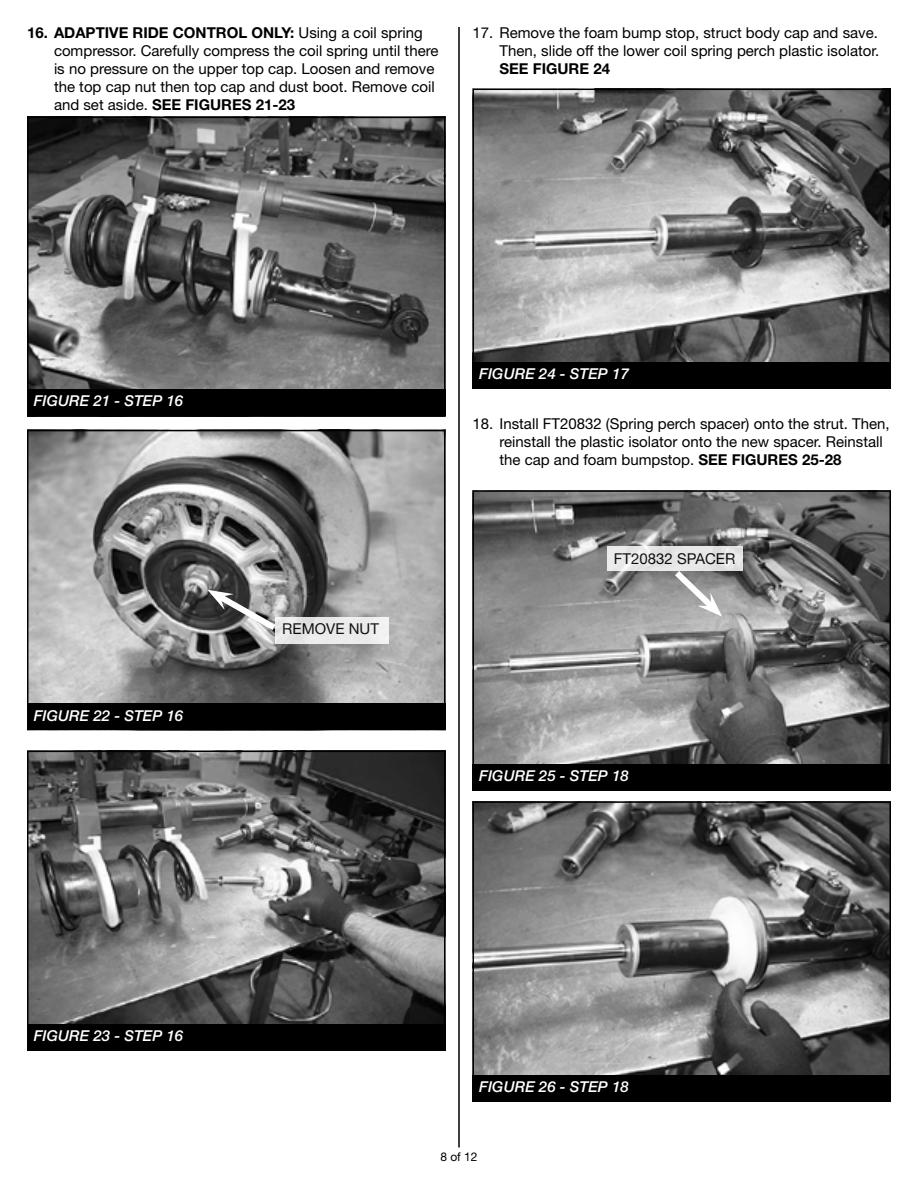
<style>
.page{position:relative;width:918px;height:1188px;background:#fff}
.page>*{position:absolute;margin:0;border:0;box-sizing:border-box;transform-origin:0 0}
.t1{font:15px/18px "Helvetica Neue LT Std";color:#000}
.t2{font:italic 500 15px "Helvetica Neue LT Std";color:#fff}
.t3{font:700 15px "Helvetica Neue LT Std";color:#000}
.t4{font:12px "Helvetica Neue LT Std";color:#000}
.s1{font-weight:700}
</style>
<div class="page">
<hr style="left:458px;top:27px;width:2px;height:1121px;background:#000">
<img style="left:30px;top:120px;width:413px;height:269px">
<div style="left:27px;top:117px;width:419px;height:300px;border:2px solid #000"></div>
<div style="left:27px;top:389px;width:419px;height:27px;background:#000"></div>
<img style="left:30px;top:433px;width:413px;height:270px">
<div style="left:27px;top:430px;width:419px;height:300px;border:2px solid #000"></div>
<div style="left:27px;top:703px;width:419px;height:27px;background:#000"></div>
<div style="left:276px;top:617px;width:113px;height:27px;background:#eaeaea"></div>
<svg style="left:207px;top:589px;width:75px;height:47px"></svg>
<img style="left:30px;top:754px;width:413px;height:270px">
<div style="left:27px;top:751px;width:419px;height:300px;border:2px solid #000"></div>
<div style="left:27px;top:1024px;width:419px;height:27px;background:#000"></div>
<img style="left:475px;top:92px;width:413px;height:270px">
<div style="left:472px;top:89px;width:419px;height:300px;border:2px solid #000"></div>
<div style="left:472px;top:362px;width:419px;height:27px;background:#000"></div>
<img style="left:475px;top:493px;width:413px;height:271px">
<div style="left:472px;top:490px;width:419px;height:301px;border:2px solid #000"></div>
<div style="left:472px;top:764px;width:419px;height:27px;background:#000"></div>
<img style="left:475px;top:804px;width:413px;height:271px">
<div style="left:472px;top:801px;width:419px;height:301px;border:2px solid #000"></div>
<div style="left:472px;top:1075px;width:419px;height:27px;background:#000"></div>
<div style="left:607px;top:547px;width:136px;height:24px;background:#e8e8e8"></div>
<svg style="left:669px;top:565px;width:53px;height:52px"></svg>
<p class="t1" style="left:54px;top:23px;width:386px;text-indent:-27px"><span class="s1">16. ADAPTIVE RIDE CONTROL ONLY:</span> Using a coil spring compressor. Carefully compress the coil spring until there is no pressure on the upper top cap. Loosen and remove the top cap nut then top cap and dust boot. Remove coil and set aside. <span class="s1">SEE FIGURES 21-23</span></p>
<p class="t1" style="left:472px;top:23px;width:408px;text-align:right">17. Remove the foam bump stop, struct body cap and save.<br>Then, slide off the lower coil spring perch plastic isolator.</p>
<p class="t3" style="left:499px;top:59px;width:112px">SEE FIGURE 24</p>
<p class="t2" style="left:34px;top:392px;width:151px">FIGURE 21 - STEP 16</p>
<p class="t2" style="left:34px;top:706px;width:151px">FIGURE 22 - STEP 16</p>
<p class="t2" style="left:34px;top:1027px;width:151px">FIGURE 23 - STEP 16</p>
<p class="t1" style="left:282px;top:620px;width:98px">REMOVE NUT</p>
<p class="t2" style="left:479px;top:365px;width:151px">FIGURE 24 - STEP 17</p>
<p class="t1" style="left:499px;top:415px;width:392px;text-indent:-27px">18. Install FT20832 (Spring perch spacer) onto the strut. Then, reinstall the plastic isolator onto the new spacer. Reinstall the cap and foam bumpstop. <span class="s1">SEE FIGURES 25-28</span></p>
<p class="t1" style="left:614px;top:550px;width:123px">FT20832 SPACER</p>
<p class="t2" style="left:479px;top:767px;width:151px">FIGURE 25 - STEP 18</p>
<p class="t2" style="left:479px;top:1078px;width:151px">FIGURE 26 - STEP 18</p>
<p class="t4" style="left:440px;top:1150px;width:39px">8 of 12</p>
</div>
